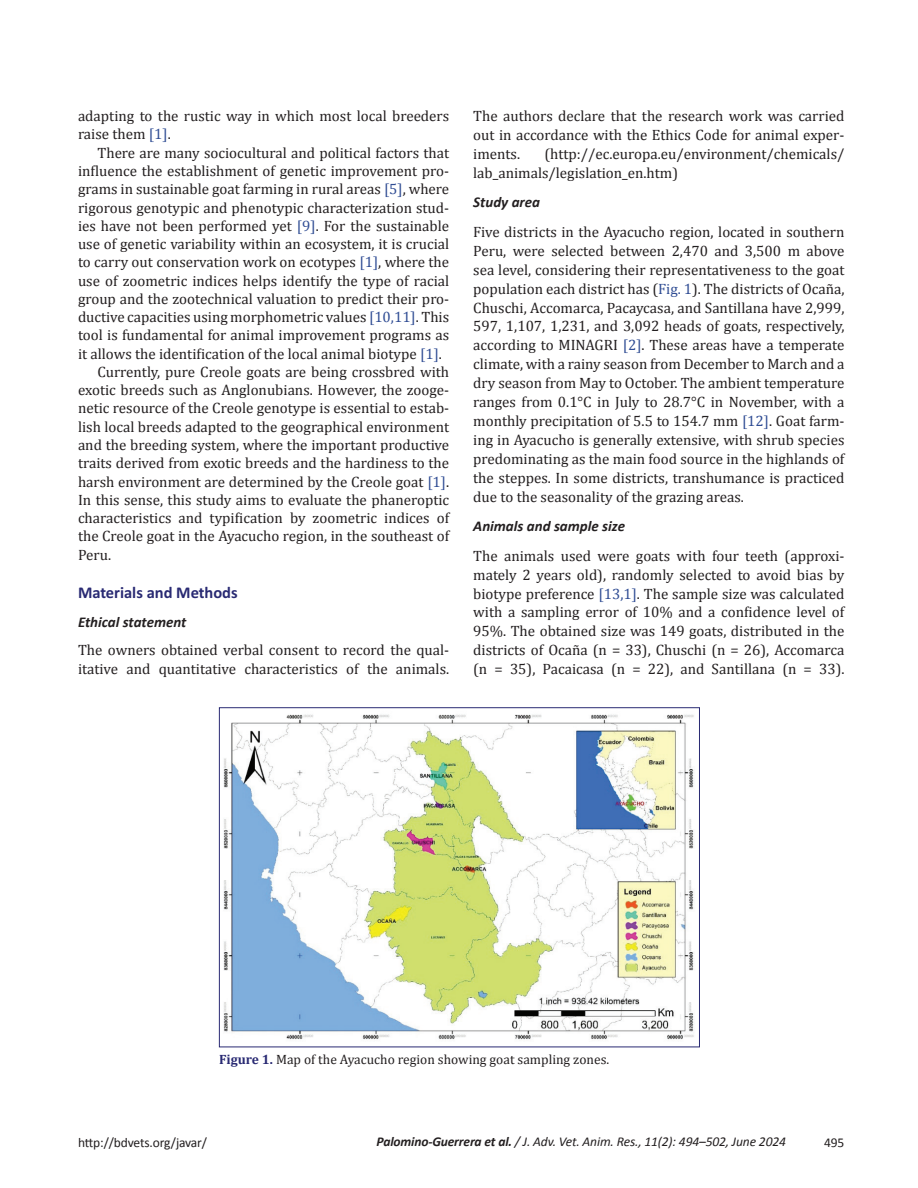
<style>
.page{position:relative;width:918px;height:1188px;background:#fff}
.page>*{position:absolute;margin:0;border:0;box-sizing:border-box;transform-origin:0 0}
.t1{font:700 16.5px "Calibri";color:#292a73}
.t2{font:15px/18.9px "Cambria";color:#231f20}
.t3{font:italic 700 15px "Calibri";color:#231f20}
.t4{font:italic 13.5px "Calibri";letter-spacing:-.01em;color:#231f20}
.t5{font:13.5px "Cambria";color:#231f20}
.t6{font:13.5px "Calibri";letter-spacing:-.01em;color:#231f20}
.s1{color:#304d94}
.s2{font-weight:700;color:#292a73}
.s3{font-weight:700}
</style>
<div class="page">
<img style="left:223px;top:714px;width:471px;height:326px">
<p class="t2" style="left:78px;top:107px;width:373px;line-height:18.3px">adapting to the rustic way in which most local breeders raise them <span class="s1">[1]</span>.</p>
<p class="t2" style="left:98px;top:143px;width:353px">There are many sociocultural and political factors that</p>
<p class="t2" style="left:78px;top:161px;width:373px">influence the establishment of genetic improvement pro-</p>
<p class="t2" style="left:78px;top:180px;width:373px">grams in sustainable goat farming in rural areas <span class="s1">[5]</span>, where</p>
<p class="t2" style="left:78px;top:198px;width:373px">rigorous genotypic and phenotypic characterization stud-</p>
<p class="t2" style="left:78px;top:216px;width:373px">ies have not been performed yet <span class="s1">[9]</span>. For the sustainable</p>
<p class="t2" style="left:78px;top:234px;width:373px">use of genetic variability within an ecosystem, it is crucial</p>
<p class="t2" style="left:78px;top:253px;width:373px">to carry out conservation work on ecotypes <span class="s1">[1]</span>, where the</p>
<p class="t2" style="left:78px;top:271px;width:373px">use of zoometric indices helps identify the type of racial</p>
<p class="t2" style="left:78px;top:289px;width:373px">group and the zootechnical valuation to predict their pro-</p>
<p class="t2" style="left:78px;top:308px;width:373px">ductive capacities using morphometric values <span class="s1">[10,11]</span>. This</p>
<p class="t2" style="left:78px;top:326px;width:373px">tool is fundamental for animal improvement programs as</p>
<p class="t2" style="left:78px;top:344px;width:366px">it allows the identification of the local animal biotype <span class="s1">[1]</span>.</p>
<p class="t2" style="left:98px;top:362px;width:353px">Currently, pure Creole goats are being crossbred with</p>
<p class="t2" style="left:78px;top:381px;width:373px">exotic breeds such as Anglonubians. However, the zooge-</p>
<p class="t2" style="left:78px;top:399px;width:373px">netic resource of the Creole genotype is essential to estab-</p>
<p class="t2" style="left:78px;top:417px;width:373px">lish local breeds adapted to the geographical environment</p>
<p class="t2" style="left:78px;top:435px;width:373px">and the breeding system, where the important productive</p>
<p class="t2" style="left:78px;top:454px;width:373px">traits derived from exotic breeds and the hardiness to the</p>
<p class="t2" style="left:78px;top:472px;width:373px">harsh environment are determined by the Creole goat <span class="s1">[1]</span>.</p>
<p class="t2" style="left:78px;top:490px;width:373px">In this sense, this study aims to evaluate the phaneroptic</p>
<p class="t2" style="left:78px;top:508px;width:373px">characteristics and typification by zoometric indices of</p>
<p class="t2" style="left:78px;top:527px;width:373px">the Creole goat in the Ayacucho region, in the southeast of</p>
<p class="t2" style="left:78px;top:545px;width:35px">Peru.</p>
<p class="t1" style="left:78px;top:582px;width:161px">Materials and Methods</p>
<p class="t3" style="left:78px;top:612px;width:110px">Ethical statement</p>
<p class="t2" style="left:78px;top:641px;width:373px;line-height:18.3px">The owners obtained verbal consent to record the qual&shy;itative and quantitative characteristics of the animals.</p>
<p class="t2" style="left:473px;top:107px;width:373px;text-align:justify">The authors declare that the research work was carried out in accordance with the Ethics Code for animal exper&shy;iments.</p>
<p class="t2" style="left:473px;top:144px;width:373px;text-indent:71px">(http://ec.europa.eu/environment/chemicals/ lab_animals/legislation_en.htm)</p>
<p class="t3" style="left:473px;top:193px;width:68px">Study area</p>
<p class="t2" style="left:473px;top:222px;width:373px;text-align:justify">Five districts in the Ayacucho region, located in southern Peru, were selected between 2,470 and 3,500 m above sea level, considering their representativeness to the goat population each district has (<span class="s1">Fig. 1</span>). The districts of Ocaña, Chuschi, Accomarca, Pacaycasa, and Santillana have 2,999, 597, 1,107, 1,231, and 3,092 heads of goats, respectively, according to MINAGRI <span class="s1">[2]</span>. These areas have a temperate climate, with a rainy season from December to March and a dry season from May to October. The ambient temperature ranges from 0.1°C in July to 28.7°C in November, with a monthly precipitation of 5.5 to 154.7 mm <span class="s1">[12]</span>. Goat farm&shy;ing in Ayacucho is generally extensive, with shrub species predominating as the main food source in the highlands of the steppes. In some districts, transhumance is practiced due to the seasonality of the grazing areas.</p>
<p class="t3" style="left:473px;top:517px;width:153px">Animals and sample size</p>
<p class="t2" style="left:473px;top:546px;width:373px;text-align:justify">The animals used were goats with four teeth (approxi&shy;mately 2 years old), randomly selected to avoid bias by biotype preference <span class="s1">[13,1]</span>. The sample size was calculated with a sampling error of 10% and a confidence level of 95%. The obtained size was 149 goats, distributed in the districts of Ocaña (n = 33), Chuschi (n = 26), Accomarca (n = 35), Pacaicasa (n = 22), and Santillana (n = 33).</p>
<p class="t5" style="left:219px;top:1051px;width:392px"><span class="s2">Figure 1.</span> Map of the Ayacucho region showing goat sampling zones.</p>
<p class="t6" style="left:78px;top:1134px;width:131px">http://bdvets.org/javar/</p>
<p class="t4" style="left:376px;top:1132px;width:411px"><span class="s3">Palomino-Guerrera et al.</span> / J. Adv. Vet. Anim. Res., 11(2): 494–502, June 2024</p>
<p class="t6" style="left:824px;top:1134px;width:22px">495</p>
</div>
